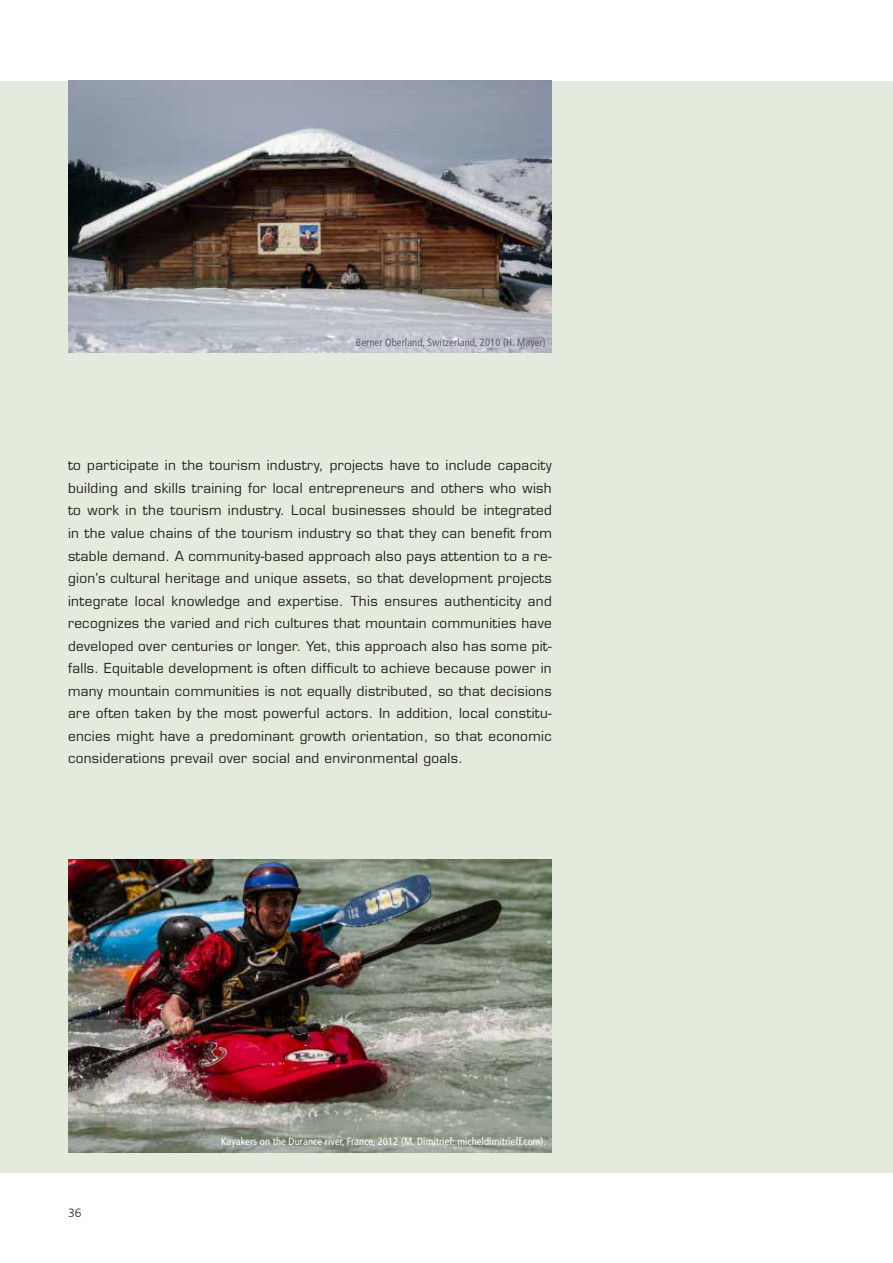
<style>
.page{position:relative;width:893px;height:1263px;background:#fff}
.page>*{position:absolute;margin:0;border:0;box-sizing:border-box;transform-origin:0 0}
.t1{font:13.5px/22.5px "Eurostile";letter-spacing:.025em;color:#231f20;text-align:justify}
.t2{font:300 12px "Frutiger";color:#231f20}
.t3{font:condensed 10.5px "Frutiger";letter-spacing:.01em;color:#fff}
.t4{font:condensed 10.5px "Frutiger";letter-spacing:.01em;color:#655879}
</style>
<div class="page">
<div style="left:0;top:81px;width:893px;height:1091px;background:#e5ebdc"></div>
<img style="left:68px;top:81px;width:484px;height:272px">
<img style="left:68px;top:859px;width:484px;height:293px">
<p class="t4" style="left:356px;top:337px;width:191px">Berner Oberland, Switzerland, 2010 (H. Mayer)</p>
<p class="t1" style="left:68px;top:454px;width:485px">to participate in the tourism industry, projects have to include capacity building and skills training for local entrepreneurs and others who wish to work in the tourism industry. Local businesses should be integrated in the value chains of the tourism industry so that they can benefit from stable demand. A community-based approach also pays attention to a re&shy;gion’s cultural heritage and unique assets, so that development projects integrate local knowledge and expertise. This ensures authenticity and recognizes the varied and rich cultures that mountain communities have developed over centuries or longer. Yet, this approach also has some pit&shy;falls. Equitable development is often difficult to achieve because power in many mountain communities is not equally distributed, so that decisions are often taken by the most powerful actors. In addition, local constitu&shy;encies might have a predominant growth orientation, so that economic considerations prevail over social and environmental goals.</p>
<p class="t2" style="left:68px;top:1206px;width:15px">36</p>
<p class="t3" style="left:221px;top:1136px;width:327px">Kayakers on the Durance river, France, 2012 (M. Dimitrief: micheldimitrieff.com).</p>
</div>
